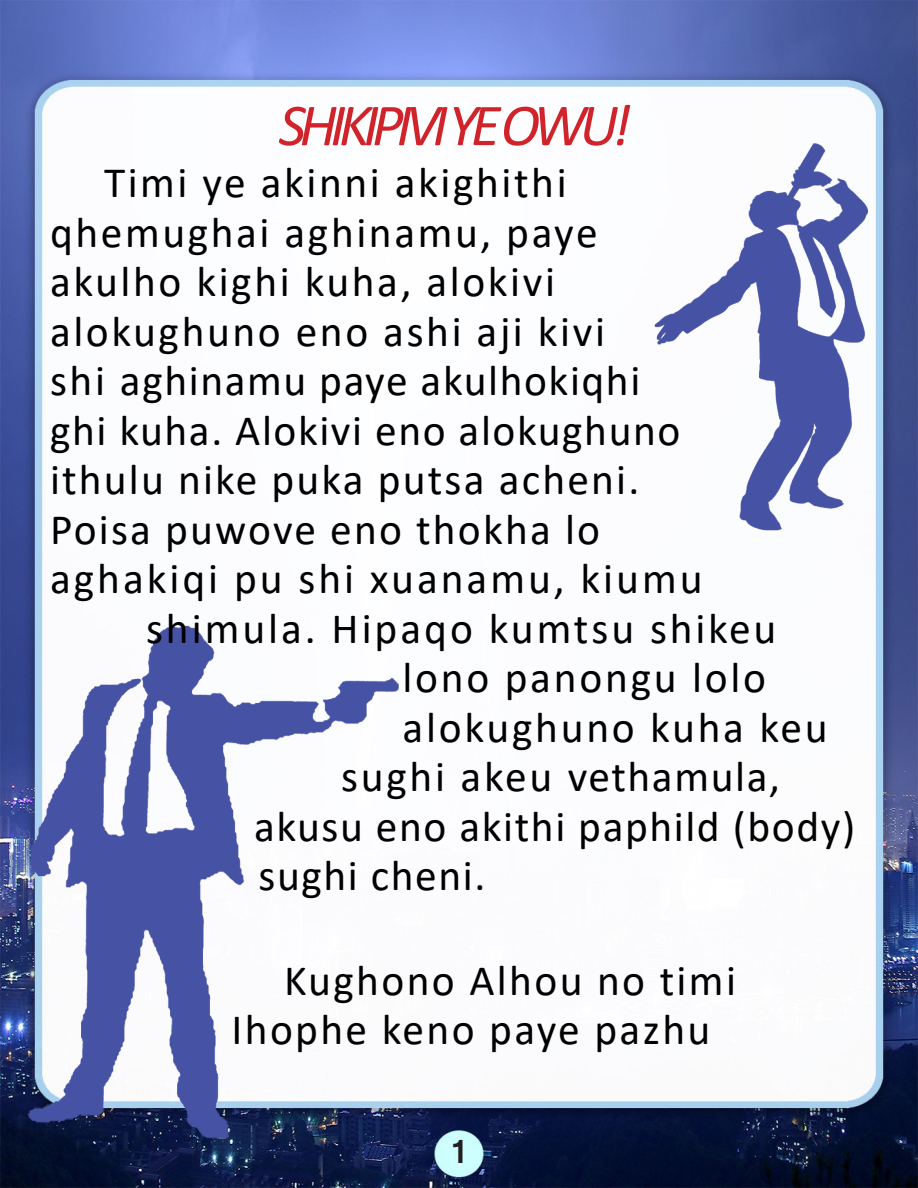
<style>
.page{position:relative;width:918px;height:1188px;background:#fff}
.page>*{position:absolute;margin:0;border:0;box-sizing:border-box;transform-origin:0 0}
.t1{font:italic 60px "Calibri";letter-spacing:-.11em;color:#d1232a}
.t2{font:43.5px/49.5px "Calibri";letter-spacing:.055em;color:#000}
.t3{font:43.5px "Calibri";letter-spacing:.035em;color:#000}
.t4{font:700 36px "Vrinda";color:#231f20}
</style>
<div class="page">
<img style="left:0;top:0;width:918px;height:1188px">
<img style="left:648px;top:137px;width:226px;height:400px">
<img style="left:22px;top:614px;width:382px;height:535px">
<p class="t1" style="left:279px;top:84px;width:354px">SHIKIPIVIYE OWU!</p>
<p class="t2" style="left:104px;top:157px;width:464px">Timi ye akinni akighithi</p>
<p class="t2" style="left:50px;top:207px;width:549px">qhemughai aghinamu, paye</p>
<p class="t2" style="left:50px;top:256px;width:507px">akulho kighi kuha, alokivi</p>
<p class="t2" style="left:50px;top:306px;width:556px">alokughuno eno ashi aji kivi</p>
<p class="t3" style="left:50px;top:351px;width:592px">shi aghinamu paye akulhokiqhi</p>
<p class="t3" style="left:50px;top:400px;width:632px">ghi kuha. Alokivi eno alokughuno</p>
<p class="t2" style="left:50px;top:454px;width:591px">ithulu nike puka putsa acheni.</p>
<p class="t2" style="left:50px;top:504px;width:552px">Poisa puwove eno thokha lo</p>
<p class="t2" style="left:50px;top:553px;width:654px">aghakiqi pu shi xuanamu, kiumu</p>
<p class="t2" style="left:146px;top:603px;width:632px">shimula. Hipaqo kumtsu shikeu</p>
<p class="t2" style="left:403px;top:652px;width:365px">lono panongu lolo</p>
<p class="t2" style="left:403px;top:702px;width:427px">alokughuno kuha keu</p>
<p class="t3" style="left:341px;top:747px;width:440px">sughi akeu vethamula,</p>
<p class="t3" style="left:254px;top:796px;width:603px">akusu eno akithi paphild (body)</p>
<p class="t3" style="left:259px;top:846px;width:228px">sughi cheni.</p>
<p class="t2" style="left:232px;top:954px;width:506px;text-indent:52px">Kughono Alhou no timi<br>Ihophe keno paye pazhu</p>
<p class="t4" style="left:450px;top:1128px;width:20px">1</p>
</div>
